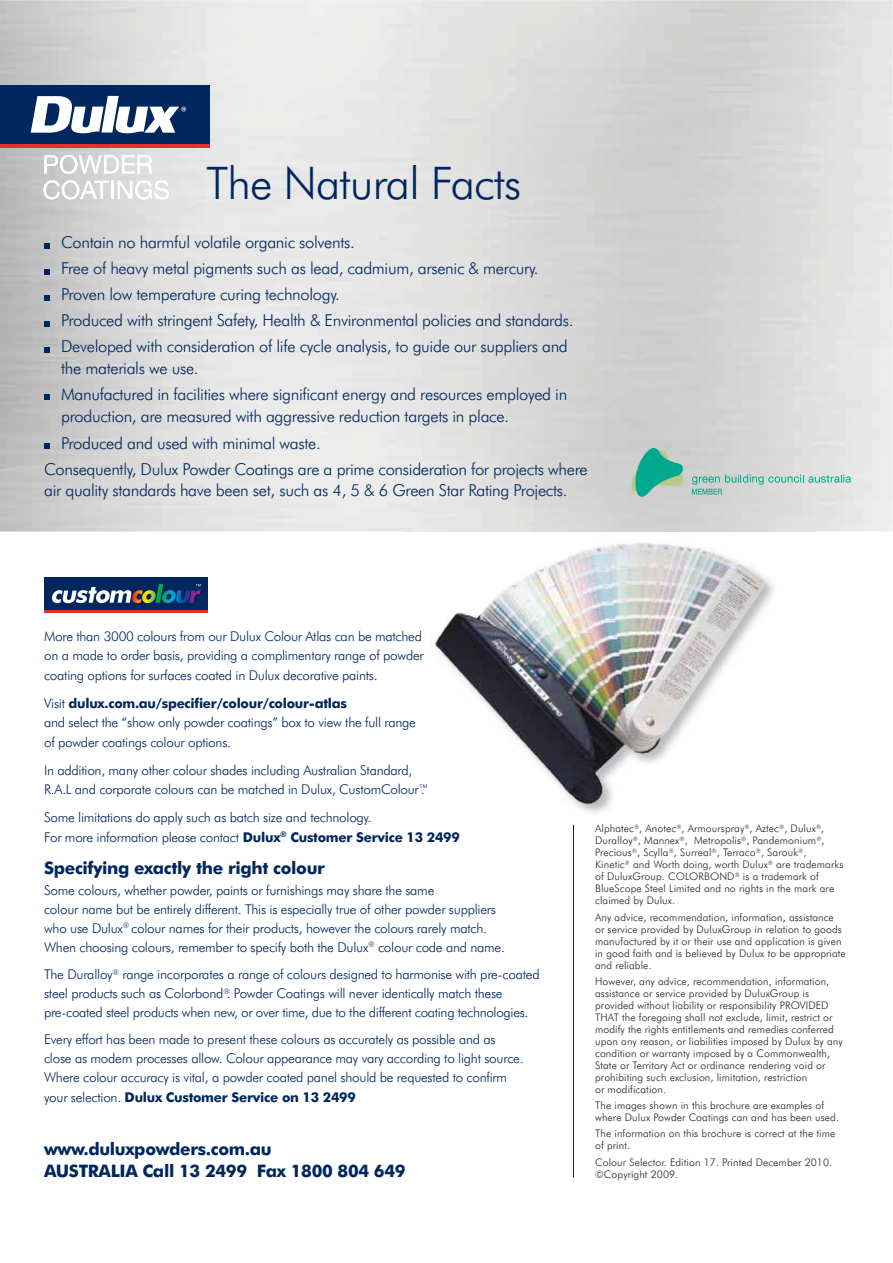
<style>
.page{position:relative;width:893px;height:1263px;background:#fff}
.page>*{position:absolute;margin:0;border:0;box-sizing:border-box;transform-origin:0 0}
.t1{font:300 45px "Futura BT";letter-spacing:-.02em;color:#00275d}
.t2{font:700 17.25px/22.5px "Futura BT";letter-spacing:-.02em;color:#00275d}
.t3{font:300 16.5px/26px "Futura BT";letter-spacing:-.02em;color:#00275d}
.t4{font:300 13.5px/19.5px "Futura BT";letter-spacing:-.02em;color:#00275d}
.t5{font:300 10.5px/12px "Futura BT";letter-spacing:.01em;color:#231f20}
.s1{font-weight:700}
</style>
<div class="page">
<img style="left:0;top:0;width:893px;height:532px">
<svg style="left:44px;top:243px;width:6px;height:5px"></svg>
<svg style="left:44px;top:269px;width:6px;height:5px"></svg>
<svg style="left:44px;top:295px;width:6px;height:5px"></svg>
<svg style="left:44px;top:321px;width:6px;height:5px"></svg>
<svg style="left:44px;top:347px;width:6px;height:5px"></svg>
<svg style="left:44px;top:395px;width:6px;height:5px"></svg>
<svg style="left:44px;top:443px;width:6px;height:6px"></svg>
<div style="left:0;top:85px;width:209px;height:59px;background:#00275d"></div>
<hr style="left:0;top:144px;width:209px;height:4px;background:#e92d31">
<svg style="left:31px;top:96px;width:155px;height:37px"></svg>
<svg style="left:44px;top:155px;width:108px;height:19px"></svg>
<svg style="left:44px;top:180px;width:65px;height:19px"></svg>
<hr style="left:111px;top:181px;width:3px;height:18px;background:#fff">
<svg style="left:118px;top:180px;width:51px;height:19px"></svg>
<div style="left:44px;top:577px;width:164px;height:36px;background:#00275d"></div>
<hr style="left:44px;top:611px;width:164px;height:2px;background:#e92d31">
<svg style="left:52px;top:584px;width:149px;height:19px"></svg>
<svg style="left:630px;top:444px;width:221px;height:56px;background:#b7d0ca"></svg>
<img style="left:406px;top:503px;width:411px;height:322px">
<img style="left:406px;top:631px;width:16px;height:10px">
<img style="left:406px;top:650px;width:18px;height:13px">
<svg style="left:406px;top:717px;width:10px;height:13px"></svg>
<svg style="left:406px;top:765px;width:6px;height:13px"></svg>
<img style="left:406px;top:784px;width:21px;height:13px">
<img style="left:595px;top:824px;width:39px;height:1px">
<img style="left:785px;top:824px;width:31px;height:1px">
<img style="left:435px;top:542px;width:342px;height:274px">
<hr style="left:573px;top:825px;width:1px;height:353px;background:#231f20">
<h1 class="t1" style="left:206px;top:164px;width:317px">The Natural Facts</h1>
<p class="t3" style="left:61px;top:231px;width:514px">Contain no harmful volatile organic solvents.<br>Free of heavy metal pigments such as lead, cadmium, arsenic &amp; mercury.<br>Proven low temperature curing technology.<br>Produced with stringent Safety, Health &amp; Environmental policies and standards.<br>Developed with consideration of life cycle analysis, to guide our suppliers and</p>
<p class="t3" style="left:61px;top:357px;width:508px">the materials we use.<br>Manufactured in facilities where significant energy and resources employed in</p>
<p class="t3" style="left:61px;top:404px;width:449px">production, are measured with aggressive reduction targets in place.</p>
<p class="t3" style="left:61px;top:431px;width:261px">Produced and used with minimal waste.</p>
<p class="t3" style="left:44px;top:457px;width:545px">Consequently, Dulux Powder Coatings are a prime consideration for projects where</p>
<p class="t3" style="left:44px;top:479px;width:525px">air quality standards have been set, such as 4, 5 &amp; 6 Green Star Rating Projects.</p>
<p class="t4" style="left:44px;top:628px;width:381px">More than 3000 colours from our Dulux Colour Atlas can be matched on a made to order basis, providing a complimentary range of powder coating options for surfaces coated in Dulux decorative paints.</p>
<p class="t4" style="left:44px;top:695px;width:373px">Visit <span class="s1">dulux.com.au/specifier/colour/colour-atlas<br></span>and select the “show only powder coatings” box to view the full range of powder coatings colour options.</p>
<p class="t4" style="left:44px;top:761px;width:386px">In addition, many other colour shades including Australian Standard,<br>R.A.L and corporate colours can be matched in Dulux, CustomColour™.</p>
<p class="t4" style="left:44px;top:809px;width:417px">Some limitations do apply such as batch size and technology.<br>For more information please contact <span class="s1">Dulux</span><sup>®</sup> <span class="s1">Customer Service 13 2499</span></p>
<p class="t2" style="left:44px;top:858px;width:282px">Specifying exactly the right colour</p>
<p class="t4" style="left:44px;top:882px;width:462px;line-height:18.9px">Some colours, whether powder, paints or furnishings may share the same<br>colour name but be entirely different. This is especially true of other powder suppliers who use Dulux<sup>®</sup> colour names for their products, however the colours rarely match.<br>When choosing colours, remember to specify both the Dulux<sup>®</sup> colour code and name.</p>
<p class="t4" style="left:44px;top:966px;width:497px;line-height:18.9px">The Duralloy<sup>®</sup> range incorporates a range of colours designed to harmonise with pre-coated steel products such as Colorbond<sup>®</sup>. Powder Coatings will never identically match these pre-coated steel products when new, or over time, due to the different coating technologies.</p>
<p class="t4" style="left:44px;top:1031px;width:481px;line-height:19px">Every effort has been made to present these colours as accurately as possible and as close as modern processes allow. Colour appearance may vary according to light source.<br>Where colour accuracy is vital, a powder coated panel should be requested to confirm your selection. <span class="s1">Dulux Customer Service on 13 2499</span></p>
<p class="t2" style="left:44px;top:1139px;width:363px">www.duluxpowders.com.au<br>AUSTRALIA Call 13 2499 Fax 1800 804 649</p>
<p class="t5" style="left:595px;top:824px;width:231px">Alphatec<sup>®</sup>, Anotec<sup>®</sup>, Armourspray<sup>®</sup>, Aztec<sup>®</sup>, Dulux<sup>®</sup>,<br>Duralloy<sup>®</sup>, Mannex<sup>®</sup>, Metropolis<sup>®</sup>, Pandemonium<sup>®</sup>,</p>
<p class="t5" style="left:708px;top:860px;width:5px">,</p>
<p class="t5" style="left:595px;top:848px;width:213px">Precious<sup>®</sup>, Scylla<sup>®</sup>, Surreal<sup>®</sup>, Terraco<sup>®</sup>, Sarouk<sup>®</sup>,</p>
<p class="t5" style="left:595px;top:860px;width:250px">Kinetic<sup>®</sup> and Worth doing worth Dulux<sup>®</sup> are trademarks of DuluxGroup. COLORBOND<sup>®</sup> is a trademark of BlueScope Steel Limited and no rights in the mark are claimed by Dulux.</p>
<p class="t5" style="left:595px;top:912px;width:252px">Any advice, recommendation, information, assistance<br>or service provided by DuluxGroup in relation to goods manufactured by it or their use and application is given in good faith and is believed by Dulux to be appropriate and reliable.</p>
<p class="t5" style="left:595px;top:976px;width:249px">However, any advice, recommendation, information, assistance or service provided by DuluxGroup is provided without liability or responsibility PROVIDED THAT the foregoing shall not exclude, limit, restrict or modify the rights entitlements and remedies conferred upon any reason, or liabilities imposed by Dulux by any condition or warranty imposed by a Commonwealth, State or Territory Act or ordinance rendering void or prohibiting such exclusion, limitation, restriction<br>or modification.</p>
<p class="t5" style="left:595px;top:1100px;width:245px">The images shown in this brochure are examples of where Dulux Powder Coatings can and has been used.</p>
<p class="t5" style="left:595px;top:1128px;width:242px">The information on this brochure is correct at the time of print.</p>
<p class="t5" style="left:595px;top:1157px;width:239px">Colour Selector. Edition 17. Printed December 2010. ©Copyright 2009.</p>
</div>
